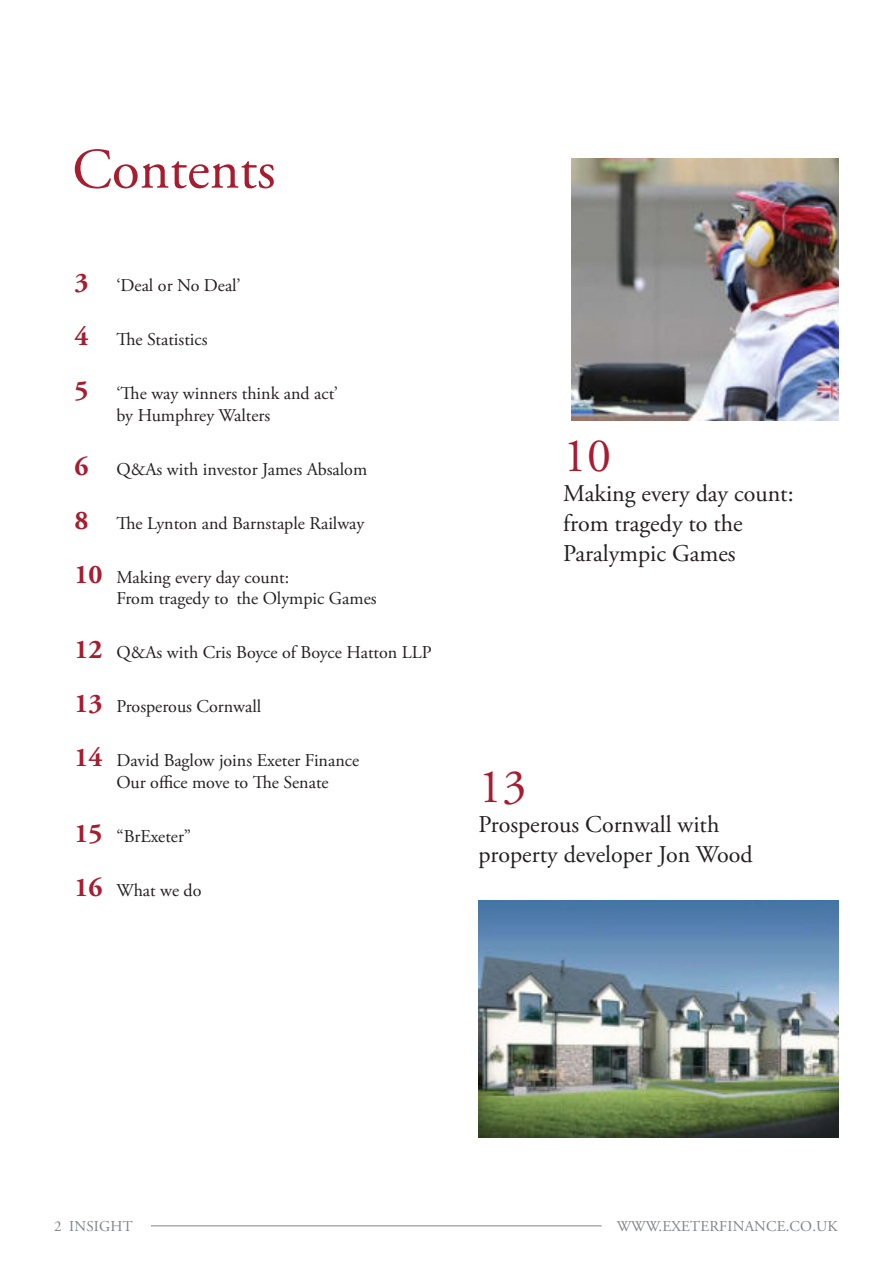
<style>
.page{position:relative;width:893px;height:1263px;background:#fff}
.page>*{position:absolute;margin:0;border:0;box-sizing:border-box;transform-origin:0 0}
.t1{font:57px "Adobe Garamond Pro";color:#a81c30}
.t2{font:48px "Adobe Garamond Pro";color:#a81c30}
.t3{font:700 27px "Adobe Garamond Pro";color:#a81c30}
.t4{font:24px/30px "Adobe Garamond Pro";color:#231f20}
.t5{font:18px/21.6px "Adobe Garamond Pro";color:#231f20}
.t6{font:15px "Adobe Garamond Pro";letter-spacing:.015em;color:#808285}
.s1{font-weight:700;font-size:27px;color:#a81c30}
</style>
<div class="page">
<hr style="left:151px;top:1225px;width:451px;height:1px;background:#808285">
<img style="left:478px;top:900px;width:361px;height:237px">
<img style="left:571px;top:158px;width:268px;height:262px">
<h1 class="t1" style="left:72px;top:147px;width:205px">Contents</h1>
<h3 class="t3" style="left:74px;top:272px;width:16px">3</h3>
<p class="t5" style="left:116px;top:276px;width:126px">‘Deal or No Deal’</p>
<h3 class="t3" style="left:74px;top:326px;width:16px">4</h3>
<p class="t5" style="left:116px;top:330px;width:93px">The Statistics</p>
<h3 class="t3" style="left:74px;top:380px;width:16px">5</h3>
<p class="t5" style="left:116px;top:384px;width:223px">‘The way winners think and act’ by Humphrey Walters</p>
<h3 class="t3" style="left:74px;top:455px;width:16px">6</h3>
<p class="t5" style="left:116px;top:460px;width:252px">Q&amp;As with investor James Absalom</p>
<h3 class="t3" style="left:74px;top:509px;width:16px">8</h3>
<p class="t5" style="left:116px;top:514px;width:250px">The Lynton and Barnstaple Railway</p>
<p class="t5" style="left:116px;top:568px;width:262px;text-indent:-42px"><span class="s1">10</span> Making every day count:<br>From tragedy to the Olympic Games</p>
<p class="t5" style="left:74px;top:643px;width:359px"><span class="s1">12</span> Q&amp;As with Cris Boyce of Boyce Hatton LLP</p>
<p class="t5" style="left:74px;top:697px;width:188px"><span class="s1">13</span> Prosperous Cornwall</p>
<p class="t5" style="left:116px;top:751px;width:244px;text-indent:-42px"><span class="s1">14</span> David Baglow joins Exeter Finance<br>Our office move to The Senate</p>
<p class="t5" style="left:74px;top:827px;width:118px"><span class="s1">15</span> “BrExeter”</p>
<p class="t5" style="left:74px;top:881px;width:129px"><span class="s1">16</span> What we do</p>
<h2 class="t2" style="left:563px;top:436px;width:49px">10</h2>
<h3 class="t4" style="left:563px;top:480px;width:232px">Making every day count: from tragedy to the<br>Paralympic Games</h3>
<h2 class="t2" style="left:478px;top:767px;width:49px">13</h2>
<h3 class="t4" style="left:478px;top:811px;width:276px">Prosperous Cornwall with property developer Jon Wood</h3>
<p class="t6" style="left:54px;top:1221px;width:80px">2 INSIGHT</p>
<p class="t6" style="left:617px;top:1217px;width:222px">WWW.EXETERFINANCE.CO.UK</p>
</div>
